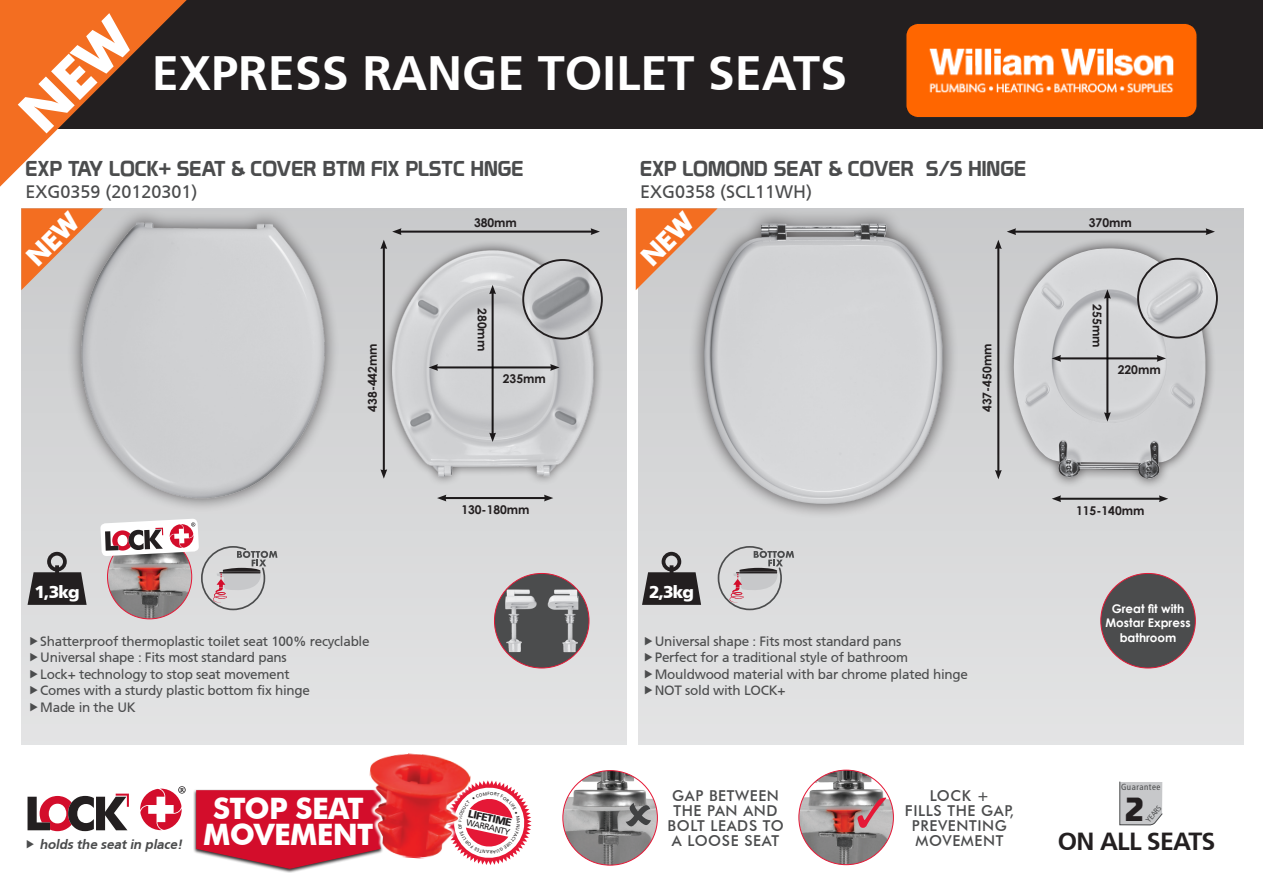
<style>
.page{position:relative;width:1263px;height:893px;background:#fff}
.page>*{position:absolute;margin:0;border:0;box-sizing:border-box;transform-origin:0 0}
.t1{font:700 48.15px "Frutiger CE";color:#fff}
.t2{font:31.95px "Sports EA Sports";color:#231f20;scale:1.08 1}
.t3{font:700 29.55px "Futura BT";letter-spacing:-.025em;color:#fff}
.t4{font:700 24.75px "Frutiger CE";letter-spacing:-.03em;color:#231f20}
.t5{font:21px "Prototype";color:#4b4c4d}
.t6{font:18px "Frutiger CE";color:#4b4c4d}
.t7{font:900 17.25px "Frutiger CE";letter-spacing:-.05em;color:#fff}
.t8{font:500 15px/15px "Futura BT";letter-spacing:.04em;color:#4b4c4d;text-align:center}
.t9{font:13.5px "Frutiger CE";letter-spacing:-.02em;color:#4b4c4d}
.t10{font:italic 700 13.35px "Frutiger CE";color:#4b4c4d}
.t11{font:700 12.15px "Century Gothic";color:#231f20}
.t12{font:700 12px "Century Gothic";color:#231f20}
.t13{font:700 12px "Century Gothic";color:#fff}
.t14{font:900 10.5px "Frutiger";color:#231f20}
.t15{font:condensed 8.85px "Frutiger LT";letter-spacing:.06em;color:#4b4c4d}
.t16{font:8.55px "Frutiger CE";color:#231f20}
.t17{font:condensed 7.8px "Frutiger LT";color:#4b4c4d}
</style>
<div class="page">
<div style="left:638px;top:208px;width:606px;height:537px;background:linear-gradient(to bottom,#c8c9ca,#e4e4e5)"></div>
<div style="left:21px;top:208px;width:606px;height:537px;background:linear-gradient(to bottom,#c8c9ca,#e4e4e5)"></div>
<div style="left:0;top:0;width:1263px;height:129px;background:#231f20"></div>
<img style="left:906px;top:24px;width:291px;height:93px">
<svg style="left:28px;top:552px;width:59px;height:53px;background:#686667"></svg>
<div style="left:1003px;top:238px;width:213px;height:251px;background:#231f20;opacity:.75"></div>
<img style="left:1013px;top:248px;width:193px;height:231px">
<hr style="left:1059px;top:498px;width:101px;height:2px;background:#231f20">
<svg style="left:1052px;top:495px;width:9px;height:7px"></svg>
<svg style="left:1159px;top:495px;width:9px;height:7px"></svg>
<hr style="left:997px;top:248px;width:2px;height:223px;background:#231f20">
<svg style="left:995px;top:470px;width:7px;height:9px"></svg>
<hr style="left:1014px;top:231px;width:193px;height:2px;background:#231f20">
<svg style="left:995px;top:228px;width:21px;height:21px"></svg>
<svg style="left:1206px;top:228px;width:9px;height:7px"></svg>
<img style="left:1138px;top:259px;width:79px;height:79px">
<div style="left:1137px;top:258px;width:81px;height:81px;border:2px solid #231f20;border-radius:50%"></div>
<hr style="left:1106px;top:297px;width:2px;height:117px;background:#231f20">
<svg style="left:1104px;top:289px;width:7px;height:10px"></svg>
<svg style="left:1104px;top:412px;width:7px;height:10px"></svg>
<hr style="left:1059px;top:357px;width:99px;height:2px;background:#231f20">
<svg style="left:1052px;top:355px;width:9px;height:7px"></svg>
<svg style="left:1157px;top:355px;width:9px;height:7px"></svg>
<img style="left:563px;top:771px;width:94px;height:94px;border-radius:47px">
<svg style="left:1119px;top:781px;width:44px;height:45px;background:#c5c6c8"></svg>
<div style="left:193px;top:789px;width:190px;height:84px;background:#231f20;opacity:.93"></div>
<svg style="left:28px;top:794px;width:101px;height:37px"></svg>
<svg style="left:140px;top:786px;width:46px;height:44px"></svg>
<img style="left:799px;top:770px;width:94px;height:95px;border-radius:47px">
<svg style="left:626px;top:803px;width:25px;height:23px"></svg>
<svg style="left:857px;top:797px;width:29px;height:31px"></svg>
<div style="left:382px;top:240px;width:221px;height:247px;background:#231f20;opacity:.75"></div>
<img style="left:392px;top:250px;width:201px;height:226px">
<img style="left:523px;top:260px;width:79px;height:79px;border-radius:39px">
<div style="left:522px;top:259px;width:81px;height:81px;border:2px solid #231f20;border-radius:50%"></div>
<hr style="left:492px;top:293px;width:2px;height:141px;background:#231f20">
<svg style="left:489px;top:285px;width:7px;height:9px"></svg>
<svg style="left:489px;top:433px;width:7px;height:9px"></svg>
<hr style="left:436px;top:366px;width:116px;height:2px;background:#231f20">
<svg style="left:429px;top:364px;width:9px;height:7px"></svg>
<svg style="left:550px;top:364px;width:9px;height:7px"></svg>
<hr style="left:445px;top:497px;width:100px;height:2px;background:#231f20">
<svg style="left:437px;top:495px;width:9px;height:6px"></svg>
<svg style="left:544px;top:495px;width:9px;height:6px"></svg>
<hr style="left:383px;top:247px;width:2px;height:224px;background:#231f20">
<svg style="left:380px;top:469px;width:7px;height:10px"></svg>
<hr style="left:400px;top:231px;width:192px;height:2px;background:#231f20">
<svg style="left:380px;top:228px;width:21px;height:21px"></svg>
<svg style="left:591px;top:228px;width:9px;height:7px"></svg>
<div style="left:66px;top:207px;width:273px;height:306px;background:#cccdcf"></div>
<img style="left:74px;top:212px;width:255px;height:303px">
<svg style="left:642px;top:552px;width:59px;height:53px;background:#686667"></svg>
<svg style="left:717px;top:545px;width:77px;height:66px;background:#c3c0c2"></svg>
<div style="left:688px;top:208px;width:270px;height:312px;background:#231f20;opacity:.75"></div>
<img style="left:703px;top:223px;width:240px;height:282px">
<img style="left:107px;top:535px;width:85px;height:84px;border-radius:42px">
<svg style="left:100px;top:518px;width:177px;height:93px;background:#c0b3b5"></svg>
<div style="left:494px;top:573px;width:95px;height:95px;background:#4b4c4d;border-radius:50%"></div>
<img style="left:505px;top:589px;width:73px;height:63px">
<div style="left:1101px;top:573px;width:94px;height:95px;background:#4b4c4d;border-radius:50%"></div>
<svg style="left:30px;top:637px;width:8px;height:8px"></svg>
<svg style="left:30px;top:653px;width:8px;height:9px"></svg>
<svg style="left:30px;top:670px;width:8px;height:8px"></svg>
<svg style="left:30px;top:686px;width:8px;height:9px"></svg>
<svg style="left:30px;top:703px;width:8px;height:8px"></svg>
<svg style="left:645px;top:637px;width:7px;height:8px"></svg>
<svg style="left:645px;top:653px;width:7px;height:9px"></svg>
<svg style="left:645px;top:670px;width:7px;height:8px"></svg>
<svg style="left:645px;top:686px;width:7px;height:9px"></svg>
<svg style="left:21px;top:208px;width:82px;height:82px"></svg>
<svg style="left:196px;top:753px;width:335px;height:116px"></svg>
<svg style="left:0;top:0;width:187px;height:187px"></svg>
<svg style="left:636px;top:208px;width:81px;height:82px;background:#de9c76"></svg>
<h1 class="t1" style="left:152px;top:45px;width:697px">EXPRESS RANGE TOILET SEATS</h1>
<p class="t5" style="left:26px;top:156px;width:500px">EXP TAY LOCK+ SEAT &amp; COVER BTM FIX PLSTC HNGE</p>
<p class="t6" style="left:26px;top:181px;width:174px">EXG0359 (20120301)</p>
<p class="t12" style="left:363px;top:412px;width:70px;rotate:-90deg">438-442mm</p>
<p class="t12" style="left:474px;top:213px;width:44px">380mm</p>
<p class="t12" style="left:491px;top:308px;width:44px;rotate:90deg">280mm</p>
<p class="t12" style="left:503px;top:370px;width:44px">235mm</p>
<p class="t5" style="left:640px;top:156px;width:388px">EXP LOMOND SEAT &amp; COVER S/S HINGE</p>
<p class="t6" style="left:640px;top:181px;width:174px">EXG0358 (SCL11WH)</p>
<p class="t11" style="left:978px;top:412px;width:70px;rotate:-90deg">437-450mm</p>
<p class="t11" style="left:1089px;top:213px;width:45px">370mm</p>
<p class="t11" style="left:1106px;top:304px;width:45px;rotate:90deg">255mm</p>
<p class="t11" style="left:1118px;top:361px;width:45px">220mm</p>
<p class="t7" style="left:35px;top:581px;width:47px">1,3kg</p>
<p class="t9" style="left:40px;top:633px;width:331px">Shatterproof thermoplastic toilet seat 100% recyclable</p>
<p class="t9" style="left:40px;top:650px;width:248px">Universal shape : Fits most standard pans</p>
<p class="t9" style="left:40px;top:666px;width:251px">Lock+ technology to stop seat movement</p>
<p class="t9" style="left:40px;top:683px;width:271px">Comes with a sturdy plastic bottom fix hinge</p>
<p class="t9" style="left:40px;top:699px;width:97px">Made in the UK</p>
<h3 class="t3" style="left:213px;top:790px;width:152px">STOP SEAT</h3>
<p class="t10" style="left:39px;top:837px;width:336px">holds the seatin place! <sup>M</sup> <sup>OV</sup> <sup>E</sup> <sup>M</sup> <sup>E</sup> <sup>N</sup> <sup>T</sup></p>
<p class="t12" style="left:461px;top:501px;width:70px">130-180mm</p>
<p class="t14" style="left:470px;top:807px;width:46px;rotate:12deg">LIFETIME</p>
<p class="t16" style="left:467px;top:818px;width:46px;rotate:12deg">WARRANTY</p>
<p class="t7" style="left:649px;top:581px;width:47px">2,3kg</p>
<p class="t9" style="left:655px;top:633px;width:248px">Universal shape : Fits most standard pans</p>
<p class="t9" style="left:655px;top:650px;width:255px">Perfect for a traditional style of bathroom</p>
<p class="t9" style="left:655px;top:666px;width:315px">Mouldwood material with bar chrome plated hinge</p>
<p class="t9" style="left:655px;top:683px;width:132px">NOT sold with LOCK+</p>
<p class="t8" style="left:667px;top:788px;width:118px">GAP BETWEEN<br>THE PAN AND<br>BOLT LEADS TO<br>A LOOSE SEAT</p>
<p class="t8" style="left:905px;top:788px;width:111px">LOCK +<br>FILLS THE GAP,<br>PREVENTING<br>MOVEMENT</p>
<p class="t11" style="left:1076px;top:501px;width:70px">115-140mm</p>
<p class="t13" style="left:1112px;top:599px;width:74px">Great fit with</p>
<p class="t13" style="left:1105px;top:614px;width:87px">Mostar Express</p>
<p class="t13" style="left:1120px;top:628px;width:58px">bathroom</p>
<p class="t15" style="left:1121px;top:782px;width:41px">Guarantee</p>
<p class="t17" style="left:1144px;top:819px;width:21px;rotate:-51deg">YEARS</p>
<h2 class="t2" style="left:1125px;top:791px;width:19px">2</h2>
<h3 class="t4" style="left:1058px;top:826px;width:159px">ON ALL SEATS</h3>
</div>
